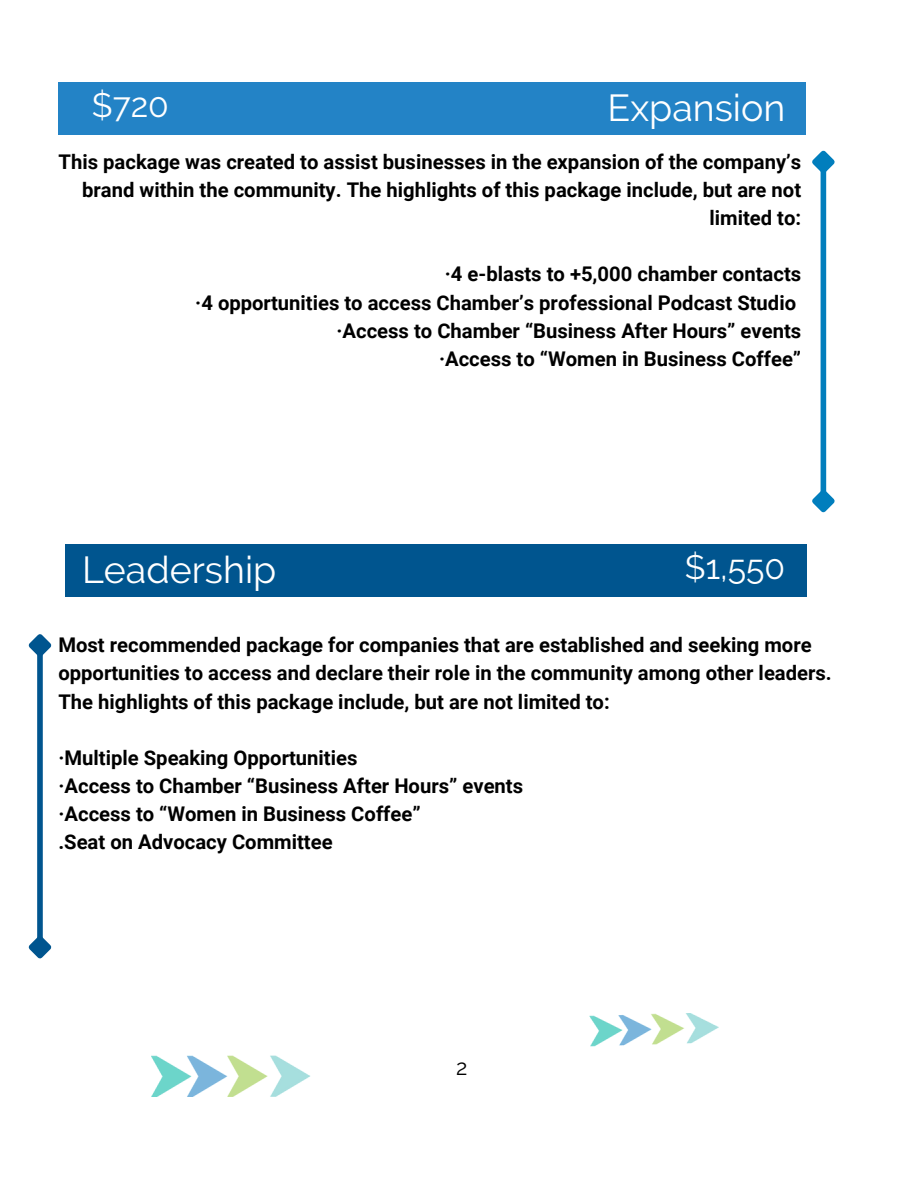
<style>
.page{position:relative;width:918px;height:1188px;background:#fff}
.page>*{position:absolute;margin:0;border:0;box-sizing:border-box;transform-origin:0 0}
.t1{font:37.5px "Raleway";color:#fff}
.t2{font:33.75px "Raleway";color:#fff}
.t3{font:21.75px "Raleway";color:#000}
.t4{font:700 20.25px/28.2px "Roboto";color:#000}
</style>
<div class="page">
<div style="left:58px;top:83px;width:748px;height:52px;background:#2383c6"></div>
<div style="left:821px;top:170px;width:5px;height:323px;background:#017ebd"></div>
<svg style="left:812px;top:485px;width:23px;height:28px"></svg>
<svg style="left:812px;top:150px;width:23px;height:28px"></svg>
<div style="left:65px;top:545px;width:741px;height:52px;background:#00558f"></div>
<div style="left:37px;top:654px;width:6px;height:285px;background:#00558f"></div>
<svg style="left:28px;top:634px;width:24px;height:28px"></svg>
<svg style="left:28px;top:931px;width:24px;height:28px"></svg>
<img style="left:152px;top:1013px;width:567px;height:83px">
<p class="t2" style="left:92px;top:85px;width:79px">$720</p>
<p class="t1" style="left:608px;top:86px;width:179px">Expansion</p>
<p class="t4" style="left:59px;top:148px;width:744px;text-align:right">This package was created to assist businesses in the expansion of the company’s brand within the community. The highlights of this package include, but are not limited to:</p>
<p class="t4" style="left:445px;top:260px;width:358px">·4 e-blasts to +5,000 chamber contacts</p>
<p class="t4" style="left:195px;top:289px;width:602px">·4 opportunities to access Chamber’s professional Podcast Studio</p>
<p class="t4" style="left:336px;top:317px;width:466px">·Access to Chamber “Business After Hours” events</p>
<p class="t4" style="left:439px;top:345px;width:364px">·Access to “Women in Business Coffee”</p>
<p class="t1" style="left:82px;top:548px;width:196px">Leadership</p>
<p class="t2" style="left:685px;top:547px;width:102px">$1,550</p>
<p class="t4" style="left:58px;top:631px;width:775px">Most recommended package for companies that are established and seeking more opportunities to access and declare their role in the community among other leaders.<br>The highlights of this package include, but are not limited to:</p>
<p class="t4" style="left:58px;top:744px;width:301px">·Multiple Speaking Opportunities</p>
<p class="t4" style="left:58px;top:772px;width:466px">·Access to Chamber “Business After Hours” events</p>
<p class="t4" style="left:58px;top:800px;width:364px">·Access to “Women in Business Coffee”</p>
<p class="t4" style="left:58px;top:828px;width:276px">.Seat on Advocacy Committee</p>
<p class="t3" style="left:456px;top:1055px;width:13px">2</p>
</div>
